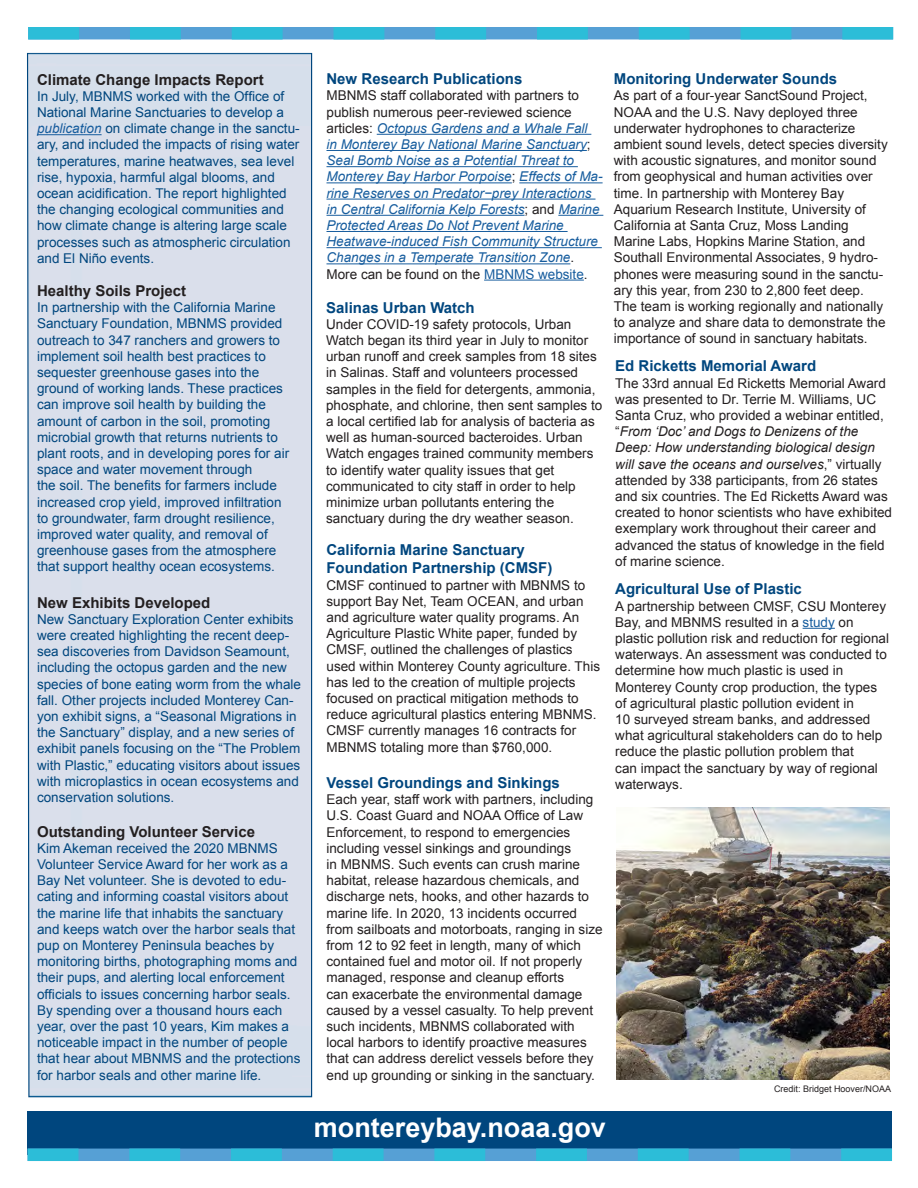
<style>
.page{position:relative;width:918px;height:1188px;background:#fff}
.page>*{position:absolute;margin:0;border:0;box-sizing:border-box;transform-origin:0 0}
.t1{font:700 27px "Arial";color:#fff}
.t2{font:700 15px/18px "Arial";color:#00467e}
.t3{font:700 15px "Arial";color:#231f20}
.t4{font:13.5px/16.2px "Arial";color:#231f20}
.t5{font:13.5px/16.2px "Arial";color:#00467e}
.t6{font:italic 13.5px/16.2px "Arial";color:#175d9e}
.t7{font:9px "Arial";color:#231f20}
.s1{font-style:italic;color:#175d9e}
.s2{font-style:normal;color:#231f20}
.s3{font-style:normal}
.s4{font-style:italic}
.s5{color:#175d9e}
</style>
<div class="page">
<svg style="left:28px;top:27px;width:865px;height:12px;background:#3fafd6"></svg>
<div style="left:28px;top:1112px;width:864px;height:43px;background:#00467e"></div>
<svg style="left:28px;top:1149px;width:864px;height:12px;background:#3fafd6"></svg>
<div style="left:27px;top:53px;width:286px;height:1045px;background:#dadfeb"></div>
<hr style="left:37px;top:134px;width:65px;height:1px;background:#175d9e">
<hr style="left:377px;top:134px;width:214px;height:1px;background:#175d9e">
<hr style="left:326px;top:150px;width:261px;height:1px;background:#175d9e">
<hr style="left:326px;top:166px;width:252px;height:1px;background:#175d9e">
<hr style="left:326px;top:182px;width:186px;height:1px;background:#175d9e">
<hr style="left:519px;top:182px;width:84px;height:1px;background:#175d9e">
<hr style="left:326px;top:199px;width:270px;height:1px;background:#175d9e">
<hr style="left:326px;top:215px;width:199px;height:1px;background:#175d9e">
<hr style="left:558px;top:215px;width:45px;height:1px;background:#175d9e">
<hr style="left:326px;top:231px;width:242px;height:1px;background:#175d9e">
<hr style="left:326px;top:247px;width:276px;height:1px;background:#175d9e">
<hr style="left:326px;top:263px;width:244px;height:1px;background:#175d9e">
<hr style="left:484px;top:280px;width:100px;height:1px;background:#175d9e">
<img style="left:616px;top:808px;width:274px;height:272px">
<hr style="left:803px;top:628px;width:32px;height:1px;background:#175d9e">
<p class="t3" style="left:37px;top:69px;width:228px">Climate Change Impacts Report</p>
<p class="t5" style="left:37px;top:88px;width:264px">In July, MBNMS worked with the Office of National Marine Sanctuaries to develop a <span class="s1">publication</span> on climate change in the sanctu&shy;ary, and included the impacts of rising water temperatures, marine heatwaves, sea level rise, hypoxia, harmful algal blooms, and ocean acidification. The report highlighted the changing ecological communities and how climate change is altering large scale processes such as atmospheric circulation and El Niño events.</p>
<p class="t3" style="left:37px;top:281px;width:151px">Healthy Soils Project</p>
<p class="t5" style="left:37px;top:299px;width:254px">In partnership with the California Marine Sanctuary Foundation, MBNMS provided outreach to 347 ranchers and growers to implement soil health best practices to sequester greenhouse gases into the ground of working lands. These practices can improve soil health by building the amount of carbon in the soil, promoting microbial growth that returns nutrients to plant roots, and in developing pores for air space and water movement through<br>the soil. The benefits for farmers include increased crop yield, improved infiltration to groundwater, farm drought resilience, improved water quality, and removal of greenhouse gases from the atmosphere that support healthy ocean ecosystems.</p>
<p class="t3" style="left:37px;top:592px;width:175px">New Exhibits Developed</p>
<p class="t5" style="left:37px;top:611px;width:266px">New Sanctuary Exploration Center exhibits were created highlighting the recent deep&shy;sea discoveries from Davidson Seamount, including the octopus garden and the new species of bone eating worm from the whale fall. Other projects included Monterey Can&shy;yon exhibit signs, a “Seasonal Migrations in the Sanctuary” display, and a new series of exhibit panels focusing on the “The Problem with Plastic,” educating visitors about issues with microplastics in ocean ecosystems and conservation solutions.</p>
<p class="t3" style="left:37px;top:821px;width:220px">Outstanding Volunteer Service</p>
<p class="t5" style="left:37px;top:840px;width:265px">Kim Akeman received the 2020 MBNMS Volunteer Service Award for her work as a Bay Net volunteer. She is devoted to edu&shy;cating and informing coastal visitors about the marine life that inhabits the sanctuary and keeps watch over the harbor seals that pup on Monterey Peninsula beaches by monitoring births, photographing moms and their pups, and alerting local enforcement officials to issues concerning harbor seals.<br>By spending over a thousand hours each year, over the past 10 years, Kim makes a noticeable impact in the number of people that hear about MBNMS and the protections for harbor seals and other marine life.</p>
<p class="t2" style="left:326px;top:70px;width:197px">New Research Publications</p>
<p class="t6" style="left:326px;top:88px;width:278px"><span class="s2">MBNMS staff collaborated with partners to publish numerous peer-reviewed science articles:</span> Octopus Gardens and a Whale Fall<br>in Monterey Bay National Marine Sanctuary<span class="s2">; </span>Seal Bomb Noise as a Potential Threat to Monterey Bay Harbor Porpoise<span class="s2">;</span> Effects of Ma&shy;rine Reserves on Predator−prey Interactions in Central California Kelp Forests<span class="s2">; and</span> Marine Protected Areas Do Not Prevent Marine Heatwave‑induced Fish Community Structure Changes in a Temperate Transition Zone<span class="s2">.<br>More can be found on the</span> <span class="s3">MBNMS website</span><span class="s2">.</span></p>
<p class="t2" style="left:326px;top:299px;width:150px">Salinas Urban Watch</p>
<p class="t4" style="left:326px;top:316px;width:278px">Under COVID-19 safety protocols, Urban Watch began its third year in July to monitor urban runoff and creek samples from 18 sites in Salinas. Staff and volunteers processed samples in the field for detergents, ammonia, phosphate, and chlorine, then sent samples to a local certified lab for analysis of bacteria as well as human-sourced bacteroides. Urban Watch engages trained community members to identify water quality issues that get communicated to city staff in order to help minimize urban pollutants entering the sanctuary during the dry weather season.</p>
<p class="t2" style="left:326px;top:542px;width:227px">California Marine Sanctuary<br>Foundation Partnership (CMSF)</p>
<p class="t4" style="left:326px;top:577px;width:275px">CMSF continued to partner with MBNMS to support Bay Net, Team OCEAN, and urban and agriculture water quality programs. An Agriculture Plastic White paper, funded by CMSF, outlined the challenges of plastics used within Monterey County agriculture. This has led to the creation of multiple projects focused on practical mitigation methods to reduce agricultural plastics entering MBNMS.<br>CMSF currently manages 16 contracts for MBNMS totaling more than $760,000.</p>
<p class="t2" style="left:326px;top:774px;width:235px">Vessel Groundings and Sinkings</p>
<p class="t4" style="left:326px;top:792px;width:278px">Each year, staff work with partners, including U.S. Coast Guard and NOAA Office of Law Enforcement, to respond to emergencies including vessel sinkings and groundings<br>in MBNMS. Such events can crush marine habitat, release hazardous chemicals, and discharge nets, hooks, and other hazards to marine life. In 2020, 13 incidents occurred from sailboats and motorboats, ranging in size from 12 to 92 feet in length, many of which contained fuel and motor oil. If not properly managed, response and cleanup efforts<br>can exacerbate the environmental damage caused by a vessel casualty. To help prevent such incidents, MBNMS collaborated with local harbors to identify proactive measures that can address derelict vessels before they end up grounding or sinking in the sanctuary.</p>
<p class="t2" style="left:614px;top:70px;width:225px">Monitoring Underwater Sounds</p>
<p class="t4" style="left:614px;top:88px;width:275px">As part of a four-year SanctSound Project, NOAA and the U.S. Navy deployed three underwater hydrophones to characterize ambient sound levels, detect species diversity with acoustic signatures, and monitor sound from geophysical and human activities over time. In partnership with Monterey Bay Aquarium Research Institute, University of California at Santa Cruz, Moss Landing Marine Labs, Hopkins Marine Station, and Southall Environmental Associates, 9 hydro&shy;phones were measuring sound in the sanctu&shy;ary this year, from 230 to 2,800 feet deep.<br>The team is working regionally and nationally to analyze and share data to demonstrate the importance of sound in sanctuary habitats.</p>
<p class="t2" style="left:615px;top:358px;width:202px">Ed Ricketts Memorial Award</p>
<p class="t4" style="left:615px;top:375px;width:278px">The 33rd annual Ed Ricketts Memorial Award was presented to Dr. Terrie M. Williams, UC Santa Cruz, who provided a webinar entitled, “<span class="s4">From ‘Doc’ and Dogs to Denizens of the Deep: How understanding biological design will save the oceans and ourselves</span>,” virtually attended by 338 participants, from 26 states and six countries. The Ed Ricketts Award was created to honor scientists who have exhibited exemplary work throughout their career and advanced the status of knowledge in the field of marine science.</p>
<p class="t2" style="left:615px;top:581px;width:188px">Agricultural Use of Plastic</p>
<p class="t4" style="left:615px;top:598px;width:275px">A partnership between CMSF, CSU Monterey Bay, and MBNMS resulted in a <span class="s5">study</span> on plastic pollution risk and reduction for regional waterways. An assessment was conducted to</p>
<p class="t4" style="left:615px;top:663px;width:230px">determine how much plastic is used in</p>
<p class="t4" style="left:615px;top:679px;width:263px">Monterey County crop production, the types</p>
<p class="t4" style="left:615px;top:695px;width:269px">of agricultural plastic pollution evident in<br>10 surveyed stream banks, and addressed what agricultural stakeholders can do to help reduce the plastic pollution problem that<br>can impact the sanctuary by way of regional waterways.</p>
<p class="t7" style="left:774px;top:1083px;width:119px">Credit: Bridget Hoover/NOAA</p>
<p class="t1" style="left:314px;top:1109px;width:294px">montereybay.noaa.gov</p>
</div>
